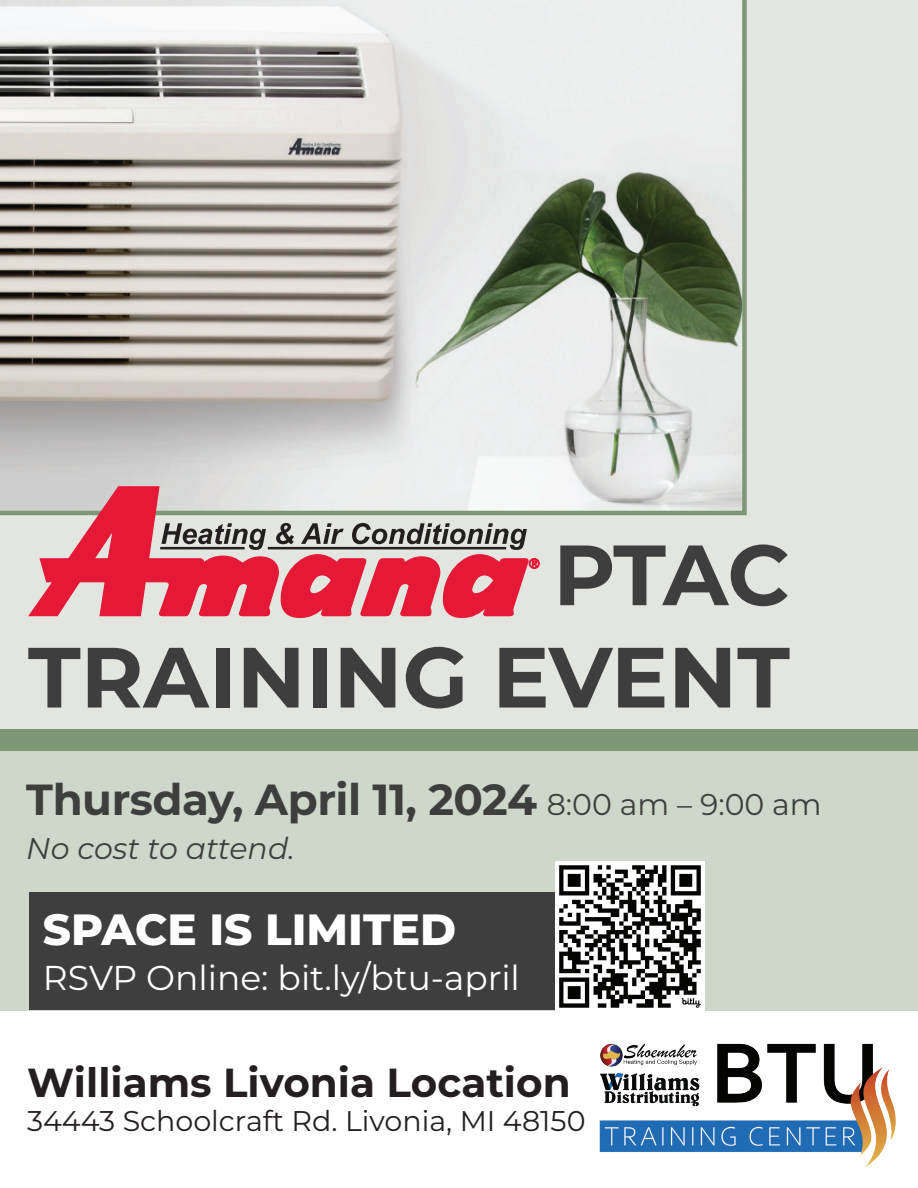
<style>
.page{position:relative;width:918px;height:1188px;background:#fff}
.page>*{position:absolute;margin:0;border:0;box-sizing:border-box;transform-origin:0 0}
.t1{font:700 85.35px/102.3px "Montserrat";color:#3e3e3f;text-align:right}
.t2{font:800 43.65px "Montserrat";color:#fff}
.t3{font:700 43.5px "Montserrat";letter-spacing:-.01em;color:#3e3e3f}
.t4{font:700 40.5px "Montserrat";color:#231f20}
.t5{font:34.5px "Montserrat";color:#fff}
.t6{font:italic 30px "Montserrat";color:#3e3e3f}
.t7{font:28.5px "Montserrat";color:#231f20}
.s1{font-weight:400;font-size:30px}
</style>
<div class="page">
<div style="left:0;top:740px;width:918px;height:271px;background:#ced7ca"></div>
<div style="left:0;top:0;width:918px;height:744px;background:#e3e5e1"></div>
<svg style="left:0;top:0;width:747px;height:515px"></svg>
<svg style="left:28px;top:486px;width:512px;height:132px"></svg>
<div style="left:29px;top:893px;width:660px;height:117px;background:#3e3e3f"></div>
<div style="left:0;top:729px;width:918px;height:22px;background:#7d9774"></div>
<img style="left:555px;top:862px;width:150px;height:149px">
<img style="left:599px;top:1043px;width:297px;height:124px">
<h1 class="t1" style="left:28px;top:519px;width:763px">PTAC<br>TRAINING EVENT</h1>
<p class="t3" style="left:26px;top:769px;width:797px">Thursday, April 11, 2024 <span class="s1">8:00 am – 9:00 am</span></p>
<p class="t6" style="left:26px;top:828px;width:270px">No cost to attend.</p>
<p class="t2" style="left:43px;top:897px;width:415px">SPACE IS LIMITED</p>
<p class="t5" style="left:43px;top:954px;width:478px">RSVP Online: bit.ly/btu-april</p>
<p class="t4" style="left:27px;top:1053px;width:545px">Williams Livonia Location</p>
<p class="t7" style="left:27px;top:1101px;width:560px">34443 Schoolcraft Rd. Livonia, MI 48150</p>
</div>
